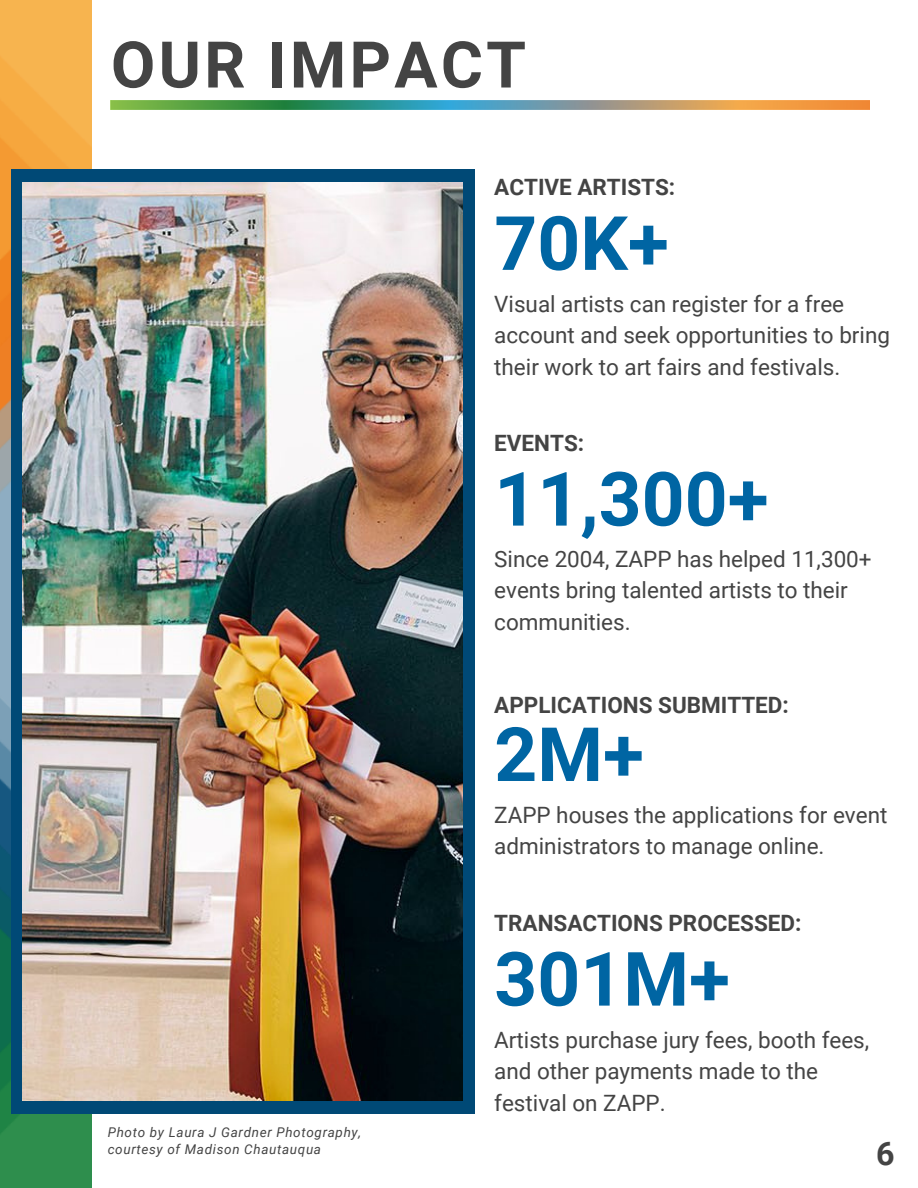
<style>
.page{position:relative;width:918px;height:1188px;background:#fff}
.page>*{position:absolute;margin:0;border:0;box-sizing:border-box;transform-origin:0 0}
.t1{font:700 75px "Roboto";color:#0065a3}
.t2{font:700 64.5px "Roboto";letter-spacing:.05em;color:#444}
.t3{font:700 32.25px "Roboto";color:#444}
.t4{font:22.5px/31.5px "Roboto";color:#444}
.t5{font:700 22.5px "Roboto";color:#444}
.t6{font:italic 13.5px "Roboto";letter-spacing:.05em;color:#444}
</style>
<div class="page">
<img style="left:0;top:0;width:92px;height:1188px">
<div style="left:11px;top:169px;width:463px;height:945px;background:#004976"></div>
<img style="left:23px;top:182px;width:440px;height:918px">
<img style="left:111px;top:100px;width:758px;height:9px">
<p class="t2" style="left:111px;top:28px;width:417px">OUR IMPACT</p>
<p class="t5" style="left:494px;top:174px;width:183px">ACTIVE ARTISTS:</p>
<p class="t1" style="left:494px;top:200px;width:176px">70K+</p>
<p class="t4" style="left:494px;top:288px;width:397px">Visual artists can register for a free account and seek opportunities to bring their work to art fairs and festivals.</p>
<p class="t5" style="left:494px;top:431px;width:91px">EVENTS:</p>
<p class="t1" style="left:494px;top:456px;width:276px">11,300+</p>
<p class="t4" style="left:494px;top:543px;width:379px">Since 2004, ZAPP has helped 11,300+ events bring talented artists to their communities.</p>
<p class="t5" style="left:494px;top:692px;width:296px">APPLICATIONS SUBMITTED:</p>
<p class="t1" style="left:494px;top:711px;width:151px">2M+</p>
<p class="t4" style="left:494px;top:800px;width:395px">ZAPP houses the applications for event administrators to manage online.</p>
<p class="t5" style="left:494px;top:910px;width:309px">TRANSACTIONS PROCESSED:</p>
<p class="t1" style="left:494px;top:936px;width:237px">301M+</p>
<p class="t6" style="left:108px;top:1124px;width:255px">Photo by Laura J Gardner Photography,</p>
<p class="t6" style="left:108px;top:1142px;width:215px">courtesy of Madison Chautauqua</p>
<p class="t4" style="left:494px;top:1024px;width:377px">Artists purchase jury fees, booth fees, and other payments made to the festival on ZAPP.</p>
<p class="t3" style="left:876px;top:1135px;width:20px">6</p>
</div>
